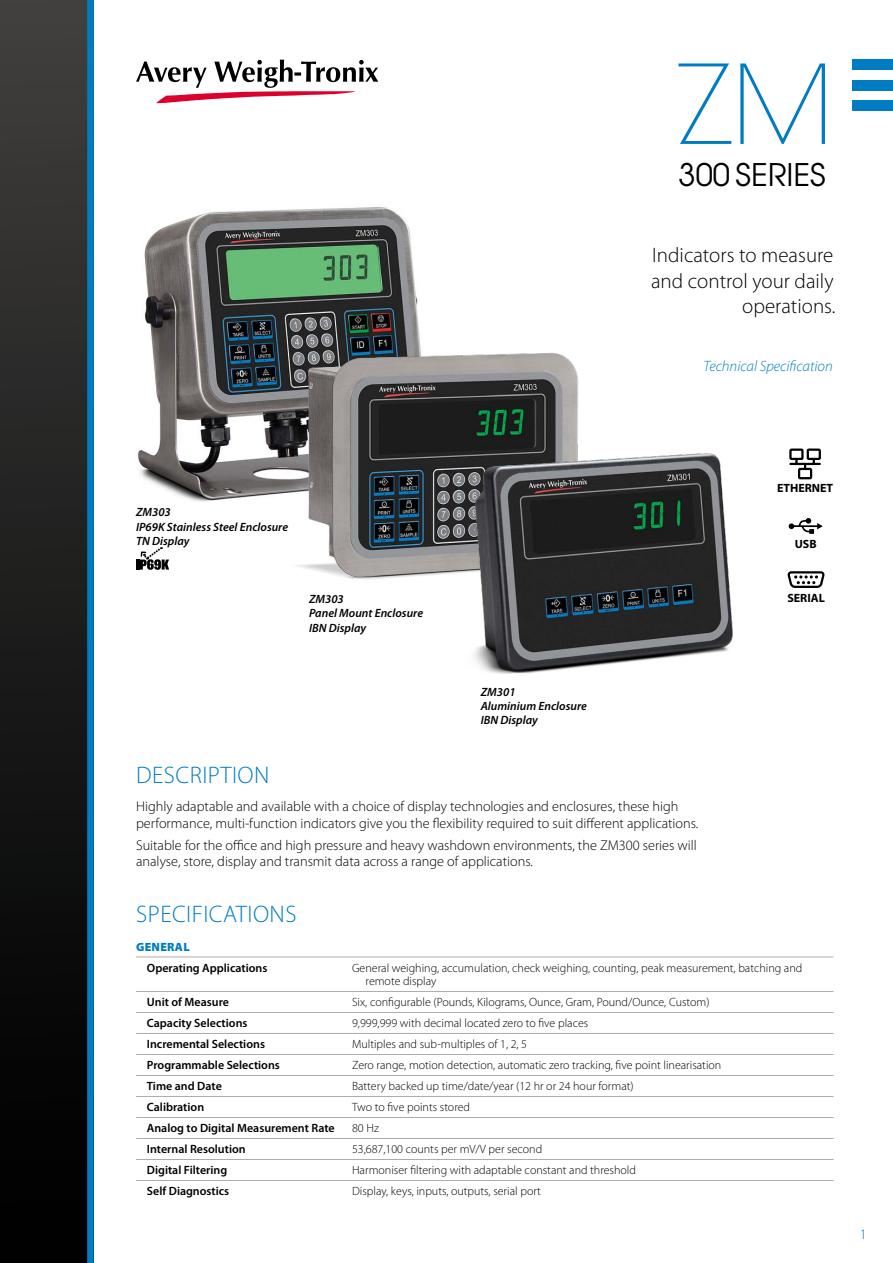
<style>
.page{position:relative;width:893px;height:1263px;background:#fff}
.page>*{position:absolute;margin:0;border:0;box-sizing:border-box;transform-origin:0 0}
.t1{font:200 108.75px "Avant Garde";color:#007cc2}
.t2{font:31.05px "Avant Garde";color:#000}
.IN_-_Header{font:300 24px "Myriad Pro";letter-spacing:.02em;color:#007cc2}
.t3{font:300 21px/25.2px "Myriad Pro";color:#000;text-align:right}
.t4{font:italic 300 15px "Myriad Pro";color:#007cc2}
.IN_-_Body_Copy{font:300 14.25px/16.5px "Myriad Pro";color:#000}
.IN_-_Body_Copy-2{font:300 14.25px "Myriad Pro";color:#007cc2}
.IN_-_Specs_Body{font:300 12px/13.5px "Myriad Pro";color:#000}
.IN_-_Specs_Topic{font:600 12px "Myriad Pro";color:#000}
.IN_-_Caption{font:italic 600 12px "Myriad Pro";color:#000}
.t5{font:700 12px "Myriad Pro";color:#000}
.IN_-_Specs_Subhead{font:900 12px "Myriad Pro";letter-spacing:.02em;color:#007cc2}
</style>
<div class="page">
<div style="left:0;top:0;width:94px;height:1263px;background:linear-gradient(to bottom,#403f3d,#000)"></div>
<div style="left:852px;top:60px;width:41px;height:10px;background:#007cc2"></div>
<div style="left:852px;top:80px;width:41px;height:10px;background:#007cc2"></div>
<div style="left:852px;top:100px;width:41px;height:11px;background:#007cc2"></div>
<svg style="left:136px;top:60px;width:242px;height:43px"></svg>
<div style="left:87px;top:0;width:7px;height:1263px;background:#007cc2"></div>
<hr style="left:136px;top:1096px;width:216px;height:1px;background:#acacac">
<hr style="left:352px;top:1096px;width:481px;height:1px;background:#acacac">
<hr style="left:136px;top:956px;width:216px;height:1px;background:#acacac">
<hr style="left:352px;top:956px;width:481px;height:1px;background:#acacac">
<hr style="left:136px;top:991px;width:216px;height:1px;background:#acacac">
<hr style="left:352px;top:991px;width:481px;height:1px;background:#acacac">
<hr style="left:136px;top:1012px;width:216px;height:1px;background:#acacac">
<hr style="left:352px;top:1012px;width:481px;height:1px;background:#acacac">
<hr style="left:136px;top:1033px;width:216px;height:1px;background:#acacac">
<hr style="left:352px;top:1033px;width:481px;height:1px;background:#acacac">
<hr style="left:136px;top:1054px;width:216px;height:1px;background:#acacac">
<hr style="left:352px;top:1054px;width:481px;height:1px;background:#acacac">
<hr style="left:136px;top:1075px;width:216px;height:1px;background:#acacac">
<hr style="left:352px;top:1075px;width:481px;height:1px;background:#acacac">
<hr style="left:136px;top:1117px;width:216px;height:1px;background:#acacac">
<hr style="left:352px;top:1117px;width:481px;height:1px;background:#acacac">
<hr style="left:136px;top:1138px;width:216px;height:1px;background:#acacac">
<hr style="left:352px;top:1138px;width:481px;height:1px;background:#acacac">
<hr style="left:136px;top:1159px;width:216px;height:1px;background:#acacac">
<hr style="left:352px;top:1159px;width:481px;height:1px;background:#acacac">
<hr style="left:136px;top:1180px;width:216px;height:1px;background:#acacac">
<hr style="left:352px;top:1180px;width:481px;height:1px;background:#acacac">
<div style="left:789px;top:448px;width:15px;height:12px;border:2px solid #000"></div>
<div style="left:807px;top:448px;width:14px;height:12px;border:2px solid #000"></div>
<div style="left:798px;top:468px;width:14px;height:11px;border:2px solid #000"></div>
<hr style="left:790px;top:463px;width:30px;height:2px;background:#000">
<svg style="left:795px;top:459px;width:3px;height:4px"></svg>
<svg style="left:787px;top:571px;width:38px;height:17px"></svg>
<svg style="left:789px;top:518px;width:34px;height:16px"></svg>
<svg style="left:136px;top:547px;width:33px;height:23px"></svg>
<img style="left:138px;top:207px;width:281px;height:294px">
<img style="left:274px;top:326px;width:305px;height:253px">
<img style="left:442px;top:433px;width:291px;height:241px">
<p class="t1" style="left:678px;top:40px;width:157px">ZM</p>
<p class="t2" style="left:678px;top:155px;width:149px">300 SERIES</p>
<p class="t3" style="left:651px;top:243px;width:186px">Indicators to measure and control your daily operations.</p>
<p class="t4" style="left:703px;top:358px;width:131px">Technical Specification</p>
<p class="IN_-_Caption" style="left:136px;top:506px;width:36px">ZM303</p>
<p class="IN_-_Caption" style="left:136px;top:520px;width:154px">IP69K Stainless Steel Enclosure</p>
<p class="IN_-_Caption" style="left:136px;top:534px;width:55px">TN Display</p>
<p class="IN_-_Caption" style="left:309px;top:592px;width:36px">ZM303</p>
<p class="IN_-_Caption" style="left:309px;top:606px;width:116px">Panel Mount Enclosure</p>
<p class="IN_-_Caption" style="left:309px;top:621px;width:59px">IBN Display</p>
<p class="IN_-_Caption" style="left:481px;top:685px;width:36px">ZM301</p>
<p class="IN_-_Caption" style="left:481px;top:699px;width:108px">Aluminium Enclosure</p>
<p class="IN_-_Caption" style="left:481px;top:714px;width:59px">IBN Display</p>
<p class="t5" style="left:777px;top:480px;width:58px">ETHERNET</p>
<p class="t5" style="left:795px;top:536px;width:23px">USB</p>
<p class="t5" style="left:787px;top:590px;width:39px">SERIAL</p>
<p class="IN_-_Header" style="left:136px;top:760px;width:135px">DESCRIPTION</p>
<p class="IN_-_Body_Copy" style="left:136px;top:798px;width:564px">Highly adaptable and available with a choice of display technologies and enclosures, these high performance, multi-function indicators give you the flexibility required to suit different applications.</p>
<p class="IN_-_Body_Copy" style="left:136px;top:836px;width:562px">Suitable for the office and high pressure and heavy washdown environments, the ZM300 series will analyse, store, display and transmit data across a range of applications.</p>
<p class="IN_-_Header" style="left:136px;top:899px;width:162px">SPECIFICATIONS</p>
<p class="IN_-_Specs_Subhead" style="left:136px;top:939px;width:55px">GENERAL</p>
<p class="IN_-_Specs_Topic" style="left:147px;top:960px;width:122px">Operating Applications</p>
<p class="IN_-_Specs_Body" style="left:366px;top:961px;width:438px;text-indent:-14px">General weighing, accumulation, check weighing, counting, peak measurement, batching and remote display</p>
<p class="IN_-_Specs_Topic" style="left:147px;top:995px;width:84px">Unit of Measure</p>
<p class="IN_-_Specs_Body" style="left:352px;top:995px;width:359px">Six, configurable (Pounds, Kilograms, Ounce, Gram, Pound/Ounce, Custom)</p>
<p class="IN_-_Specs_Topic" style="left:147px;top:1016px;width:102px">Capacity Selections</p>
<p class="IN_-_Specs_Body" style="left:352px;top:1016px;width:238px">9,999,999 with decimal located zero to five places</p>
<p class="IN_-_Specs_Topic" style="left:147px;top:1037px;width:120px">Incremental Selections</p>
<p class="IN_-_Specs_Body" style="left:352px;top:1037px;width:177px">Multiples and sub-multiples of 1, 2, 5</p>
<p class="IN_-_Specs_Topic" style="left:147px;top:1058px;width:135px">Programmable Selections</p>
<p class="IN_-_Specs_Body" style="left:352px;top:1058px;width:371px">Zero range, motion detection, automatic zero tracking, five point linearisation</p>
<p class="IN_-_Specs_Topic" style="left:147px;top:1079px;width:76px">Time and Date</p>
<p class="IN_-_Specs_Body" style="left:352px;top:1079px;width:283px">Battery backed up time/date/year (12 hr or 24 hour format)</p>
<p class="IN_-_Specs_Topic" style="left:147px;top:1100px;width:59px">Calibration</p>
<p class="IN_-_Specs_Body" style="left:352px;top:1100px;width:120px">Two to five points stored</p>
<p class="IN_-_Specs_Topic" style="left:147px;top:1121px;width:189px">Analog to Digital Measurement Rate</p>
<p class="IN_-_Specs_Body" style="left:352px;top:1121px;width:28px">80 Hz</p>
<p class="IN_-_Specs_Topic" style="left:147px;top:1142px;width:100px">Internal Resolution</p>
<p class="IN_-_Specs_Body" style="left:352px;top:1142px;width:192px">53,687,100 counts per mV/V per second</p>
<p class="IN_-_Specs_Topic" style="left:147px;top:1163px;width:82px">Digital Filtering</p>
<p class="IN_-_Specs_Body" style="left:352px;top:1163px;width:285px">Harmoniser filtering with adaptable constant and threshold</p>
<p class="IN_-_Specs_Topic" style="left:147px;top:1184px;width:84px">Self Diagnostics</p>
<p class="IN_-_Specs_Body" style="left:352px;top:1184px;width:190px">Display, keys, inputs, outputs, serial port</p>
<p class="IN_-_Body_Copy-2" style="left:860px;top:1225px;width:8px">1</p>
</div>
